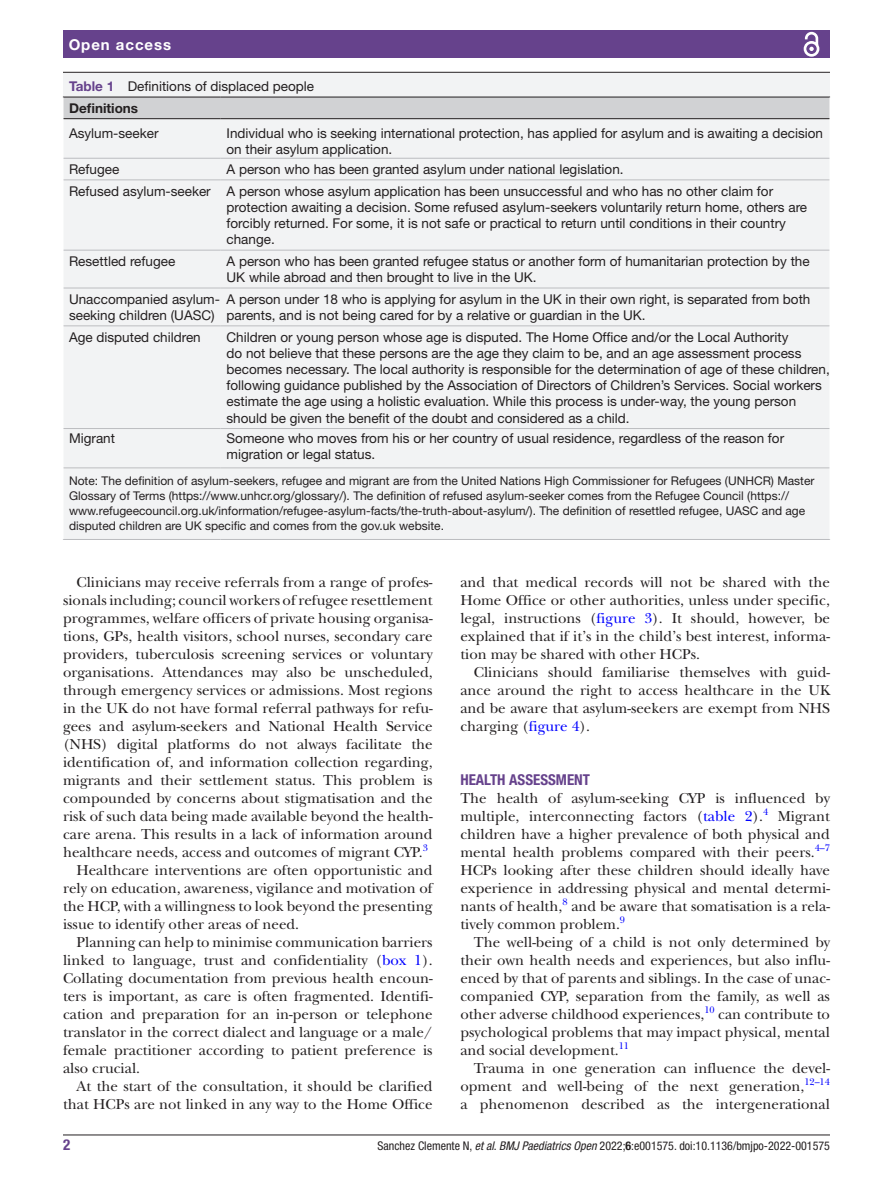
<style>
.page{position:relative;width:893px;height:1191px;background:#fff}
.page>*{position:absolute;margin:0;border:0;box-sizing:border-box;transform-origin:0 0}
.t1{font:15px/18px "New Baskerville";color:#231f20;text-align:justify}
.t2{font:700 condensed 15px "Helvetica Neue LT Std";color:#66428c}
.t3{font:700 15px "Helvetica Neue LT Std";letter-spacing:.065em;color:#fff}
.t4{font:13.5px/16.2px "Helvetica Neue LT Std";color:#231f20}
.t5{font:12px/15px "Helvetica Neue LT Std";color:#231f20}
.t6{font:condensed 12px "Helvetica Neue LT Std";color:#231f20}
.t7{font:9.9px "New Baskerville";color:#00f}
.s1{font-weight:700;color:#66428c}
.s2{font-weight:700}
.s3{color:#00f}
.s4{font-style:italic}
</style>
<div class="page">
<hr style="left:63px;top:1134px;width:767px;height:1px;background:#231f20">
<div style="left:63px;top:31px;width:767px;height:27px;background:#66428c"></div>
<svg style="left:803px;top:31px;width:17px;height:26px"></svg>
<div style="left:63px;top:73px;width:767px;height:466px;background:#f2f3f4"></div>
<hr style="left:63px;top:72px;width:767px;height:1px;background:#231f20">
<div style="left:63px;top:97px;width:767px;height:22px;background:#d1d2d4"></div>
<hr style="left:220px;top:118px;width:610px;height:1px;background:#231f20">
<hr style="left:63px;top:97px;width:157px;height:1px;background:#231f20">
<hr style="left:220px;top:97px;width:610px;height:1px;background:#231f20">
<hr style="left:63px;top:118px;width:158px;height:1px;background:#231f20">
<hr style="left:63px;top:158px;width:158px;height:1px;background:#bcbdc0">
<hr style="left:220px;top:158px;width:610px;height:1px;background:#bcbdc0">
<hr style="left:63px;top:180px;width:158px;height:1px;background:#bcbdc0">
<hr style="left:220px;top:180px;width:610px;height:1px;background:#bcbdc0">
<hr style="left:63px;top:250px;width:158px;height:1px;background:#bcbdc0">
<hr style="left:220px;top:250px;width:610px;height:1px;background:#bcbdc0">
<hr style="left:63px;top:288px;width:158px;height:1px;background:#bcbdc0">
<hr style="left:220px;top:288px;width:610px;height:1px;background:#bcbdc0">
<hr style="left:63px;top:325px;width:158px;height:1px;background:#bcbdc0">
<hr style="left:220px;top:325px;width:610px;height:1px;background:#bcbdc0">
<hr style="left:63px;top:428px;width:158px;height:1px;background:#bcbdc0">
<hr style="left:220px;top:428px;width:610px;height:1px;background:#bcbdc0">
<hr style="left:63px;top:467px;width:158px;height:1px;background:#bcbdc0">
<hr style="left:220px;top:467px;width:610px;height:1px;background:#bcbdc0">
<hr style="left:63px;top:539px;width:157px;height:1px;background:#bcbdc0">
<hr style="left:220px;top:539px;width:610px;height:1px;background:#bcbdc0">
<svg style="left:63px;top:97px;width:1px;height:22px"></svg>
<hr style="left:63px;top:119px;width:1px;height:39px;background:#fff">
<hr style="left:63px;top:180px;width:1px;height:70px;background:#fff">
<hr style="left:63px;top:250px;width:1px;height:38px;background:#fff">
<hr style="left:63px;top:288px;width:1px;height:38px;background:#fff">
<hr style="left:63px;top:326px;width:1px;height:102px;background:#fff">
<hr style="left:63px;top:428px;width:1px;height:40px;background:#fff">
<hr style="left:63px;top:468px;width:1px;height:71px;background:#fff">
<p class="t3" style="left:69px;top:35px;width:104px">Open access</p>
<p class="t4" style="left:69px;top:75px;width:247px;line-height:22px"><span class="s1">Table 1</span> Definitions of displaced people<br><span class="s2">Definitions</span></p>
<p class="t4" style="left:69px;top:124px;width:91px">Asylum-seeker</p>
<p class="t4" style="left:227px;top:124px;width:598px">Individual who is seeking international protection, has applied for asylum and is awaiting a decision on their asylum application.</p>
<p class="t4" style="left:69px;top:161px;width:52px">Refugee</p>
<p class="t4" style="left:69px;top:158px;width:706px;line-height:21.6px;text-align:center">A person who has been granted asylum under national legislation.<br>Refused asylum-seeker A person whose asylum application has been unsuccessful and who has no other claim for</p>
<p class="t4" style="left:227px;top:199px;width:582px">protection awaiting a decision. Some refused asylum-seekers voluntarily return home, others are forcibly returned. For some, it is not safe or practical to return until conditions in their country change.</p>
<p class="t4" style="left:69px;top:253px;width:108px">Resettled refugee</p>
<p class="t4" style="left:227px;top:253px;width:585px">A person who has been granted refugee status or another form of humanitarian protection by the<br>UK while abroad and then brought to live in the UK.</p>
<p class="t4" style="left:69px;top:290px;width:153px">Unaccompanied asylum&shy;seeking children (UASC)</p>
<p class="t4" style="left:227px;top:290px;width:585px">A person under 18 who is applying for asylum in the UK in their own right, is separated from both parents, and is not being cared for by a relative or guardian in the UK.</p>
<p class="t4" style="left:69px;top:328px;width:133px">Age disputed children</p>
<p class="t4" style="left:227px;top:328px;width:605px">Children or young person whose age is disputed. The Home Office and/or the Local Authority<br>do not believe that these persons are the age they claim to be, and an age assessment process becomes necessary. The local authority is responsible for the determination of age of these children, following guidance published by the Association of Directors of Children’s Services. Social workers estimate the age using a holistic evaluation. While this process is under-way, the young person should be given the benefit of the doubt and considered as a child.</p>
<p class="t4" style="left:69px;top:429px;width:48px">Migrant</p>
<p class="t4" style="left:227px;top:429px;width:559px">Someone who moves from his or her country of usual residence, regardless of the reason for migration or legal status.</p>
<p class="t5" style="left:69px;top:473px;width:747px">Note: The definition of asylum-seekers, refugee and migrant are from the United Nations High Commissioner for Refugees (UNHCR) Master Glossary of Terms (https://www.unhcr.org/glossary/). The definition of refused asylum-seeker comes from the Refugee Council (https:// www.refugeecouncil.org.uk/information/refugee-asylum-facts/the-truth-about-asylum/). The definition of resettled refugee, UASC and age disputed children are UK specific and comes from the gov.uk website.</p>
<p class="t1" style="left:63px;top:573px;width:371px;text-indent:14px">Clinicians may receive referrals from a range of profes&shy;sionals including; council workers of refugee resettlement programmes, welfare officers of private housing organisa&shy;tions, GPs, health visitors, school nurses, secondary care providers, tuberculosis screening services or voluntary organisations. Attendances may also be unscheduled, through emergency services or admissions. Most regions in the UK do not have formal referral pathways for refu&shy;gees and asylum-seekers and National Health Service (NHS) digital platforms do not always facilitate the identification of, and information collection regarding, migrants and their settlement status. This problem is compounded by concerns about stigmatisation and the risk of such data being made available beyond the health&shy;care arena. This results in a lack of information around healthcare needs, access and outcomes of migrant CYP.</p>
<p class="t7" style="left:423px;top:841px;width:7px">3</p>
<p class="t1" style="left:63px;top:861px;width:371px;text-indent:14px">Healthcare interventions are often opportunistic and rely on education, awareness, vigilance and motivation of the HCP, with a willingness to look beyond the presenting issue to identify other areas of need.</p>
<p class="t1" style="left:63px;top:933px;width:371px;text-indent:14px">Planning can help to minimise communication barriers linked to language, trust and confidentiality (<span class="s3">box 1</span>).<br>Collating documentation from previous health encoun&shy;ters is important, as care is often fragmented. Identifi&shy;cation and preparation for an in-person or telephone translator in the correct dialect and language or a male/ female practitioner according to patient preference is also crucial.</p>
<p class="t1" style="left:63px;top:1077px;width:371px;text-align:right">At the start of the consultation, it should be clarified that HCPs are not linked in any way to the Home Office</p>
<p class="t1" style="left:460px;top:573px;width:371px">and that medical records will not be shared with the Home Office or other authorities, unless under specific, legal, instructions (<span class="s3">figure 3</span>). It should, however, be explained that if it’s in the child’s best interest, informa&shy;tion may be shared with other HCPs.</p>
<p class="t1" style="left:460px;top:663px;width:371px;text-indent:14px">Clinicians should familiarise themselves with guid&shy;ance around the right to access healthcare in the UK and be aware that asylum-seekers are exempt from NHS charging (<span class="s3">figure 4</span>).</p>
<p class="t2" style="left:460px;top:771px;width:131px">HEALTH ASSESSMENT</p>
<p class="t1" style="left:460px;top:789px;width:371px">The health of asylum-seeking CYP is influenced by multiple, interconnecting factors (<span class="s3">table 2</span>).</p>
<p class="t7" style="left:763px;top:805px;width:7px">4</p>
<p class="t1" style="left:460px;top:807px;width:371px;text-indent:317px">Migrant children have a higher prevalence of both physical and mental health problems compared with their peers.</p>
<p class="t7" style="left:815px;top:841px;width:17px">4–7</p>
<p class="t1" style="left:460px;top:861px;width:371px">HCPs looking after these children should ideally have experience in addressing physical and mental determi&shy;nants of health,</p>
<p class="t7" style="left:562px;top:895px;width:7px">8</p>
<p class="t1" style="left:460px;top:897px;width:371px;text-indent:111px">and be aware that somatisation is a rela&shy;tively common problem.</p>
<p class="t7" style="left:620px;top:913px;width:7px">9</p>
<p class="t1" style="left:460px;top:933px;width:371px;text-indent:14px">The well-being of a child is not only determined by their own health needs and experiences, but also influ&shy;enced by that of parents and siblings. In the case of unac&shy;companied CYP, separation from the family, as well as other adverse childhood experiences,<sup>10</sup> can contribute to psychological problems that may impact physical, mental and social development.</p>
<p class="t7" style="left:619px;top:1039px;width:12px">11</p>
<p class="t1" style="left:460px;top:1059px;width:371px;text-indent:14px">Trauma in one generation can influence the devel&shy;opment and well-being of the next generation,</p>
<p class="t7" style="left:804px;top:1075px;width:27px">12–14</p>
<p class="t1" style="left:460px;top:1095px;width:371px">a phenomenon described as the intergenerational</p>
<p class="t2" style="left:63px;top:1135px;width:9px">2</p>
<p class="t6" style="left:378px;top:1138px;width:454px">Sanchez Clemente N, <span class="s4">et al</span>. <span class="s4">BMJ Paediatrics Open</span> 2022;<span class="s2">6</span>:e001575. doi:10.1136/bmjpo-2022-001575</p>
</div>
